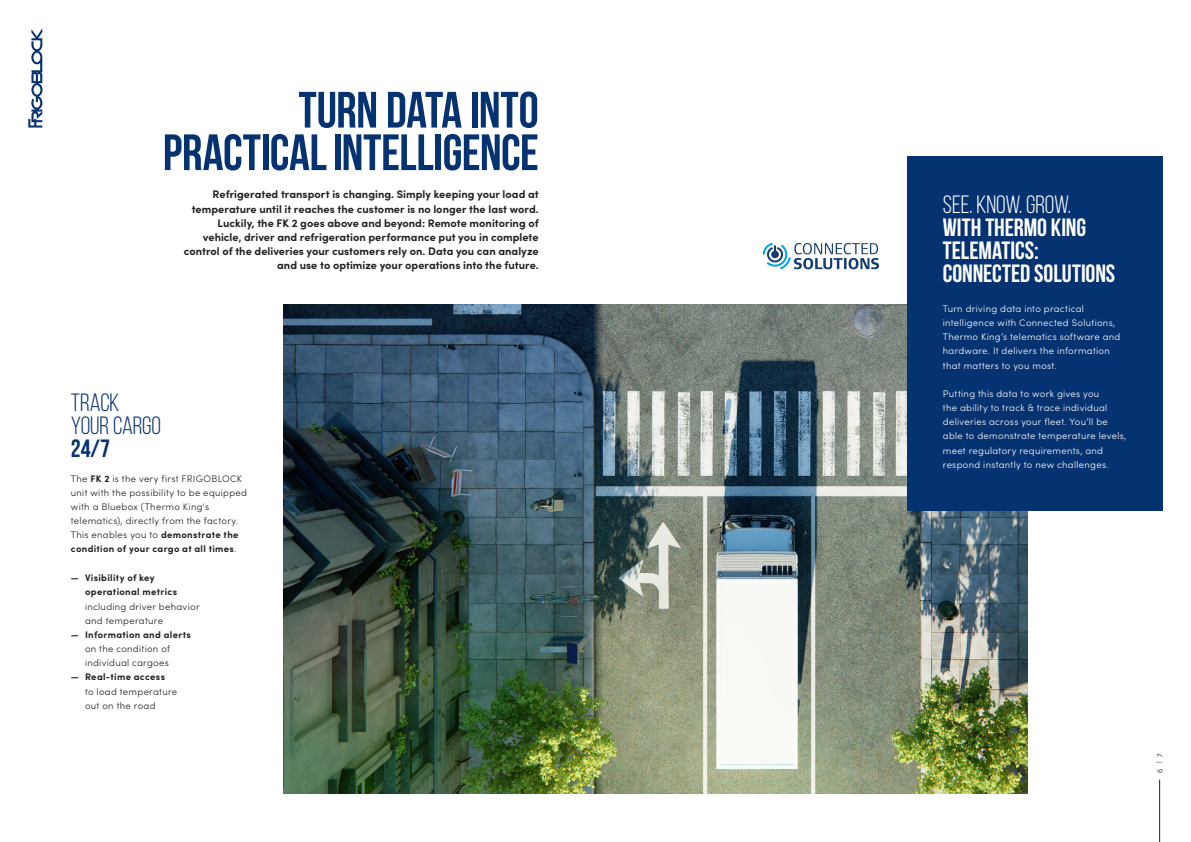
<style>
.page{position:relative;width:1191px;height:842px;background:#fff}
.page>*{position:absolute;margin:0;border:0;box-sizing:border-box;transform-origin:0 0}
.FB_Technical_Titel{font:700 51px/42.5px "Bebas Neue";letter-spacing:-.01em;color:#053271;text-align:right}
.FB_Technical_Titel-2{font:700 25px/23px "Bebas Neue";letter-spacing:-.005em;color:#fff}
.FB_Technical_Titel-3{font:25px/23px "Bebas Neue";letter-spacing:-.005em;color:#053271}
.FB_Body_Light{font:700 11px/14.2px "Sofia Pro";color:#231f20;text-align:right}
.FB_Body_Light-2{font:300 9.5px/14.2px "Sofia Pro";letter-spacing:.03em;color:#fff}
.FB_Technical_Titel-4{font:300 9.5px/14px "Sofia Pro";letter-spacing:.035em;color:#231f20}
.FB_Body_Light-3{font:300 9.5px/14.2px "Sofia Pro";letter-spacing:.03em;color:#231f20}
.FB_Body_medium{font:300 7.5px "Sofia Pro";color:#231f20}
.s1{font-weight:700}
.s2{font-weight:400}
</style>
<div class="page">
<hr style="left:1159px;top:780px;width:1px;height:62px;background:#231f20">
<img style="left:283px;top:305px;width:745px;height:489px">
<div style="left:907px;top:156px;width:255px;height:354px;background:#053271"></div>
<svg style="left:28px;top:28px;width:15px;height:100px"></svg>
<svg style="left:763px;top:243px;width:116px;height:26px"></svg>
<p class="FB_Technical_Titel" style="left:163px;top:88px;width:377px">TURN DATA INTO<br>PRACTICAL INTELLIGENCE</p>
<p class="FB_Body_Light" style="left:184px;top:187px;width:356px">Refrigerated transport is changing. Simply keeping your load at temperature until it reaches the customer is no longer the last word.<br>Luckily, the FK 2 goes above and beyond: Remote monitoring of vehicle, driver and refrigeration performance put you in complete control of the deliveries your customers rely on. Data you can analyze and use to optimize your operations into the future.</p>
<p class="FB_Technical_Titel-3" style="left:71px;top:391px;width:92px">TRACK<br>YOUR CARGO<br><span class="s1">24/7</span></p>
<p class="FB_Technical_Titel-4" style="left:71px;top:471px;width:178px">The <span class="s1">FK 2</span> is the very first FRIGOBLOCK unit with the possibility to be equipped with a Bluebox (Thermo King's telematics), directly from the factory.<br>This enables you to <span class="s1">demonstrate the condition of your cargo at all times</span>.</p>
<p class="FB_Body_Light-3" style="left:85px;top:570px;width:116px;text-indent:-14px"><span class="s1">— Visibility of key operational metrics </span>including driver behavior and temperature</p>
<p class="FB_Body_Light-3" style="left:85px;top:627px;width:107px;text-indent:-14px"><span class="s1">— Information and alerts </span>on the condition of individual cargoes</p>
<p class="FB_Body_Light-3" style="left:85px;top:669px;width:94px;text-indent:-14px"><span class="s1">— Real-time access<br></span>to load temperature out on the road</p>
<p class="FB_Technical_Titel-2" style="left:943px;top:192px;width:174px"><span class="s2">SEE. KNOW. GROW.<br></span>WITH THERMO KING<br>TELEMATICS:<br>CONNECTED SOLUTIONS</p>
<p class="FB_Body_Light-2" style="left:943px;top:301px;width:179px">Turn driving data into practical intelligence with Connected Solutions, Thermo King’s telematics software and hardware. It delivers the information that matters to you most.</p>
<p class="FB_Body_Light-2" style="left:943px;top:386px;width:185px">Putting this data to work gives you<br>the ability to track &amp; trace individual deliveries across your fleet. You’ll be able to demonstrate temperature levels, meet regulatory requirements, and respond instantly to new challenges.</p>
<p class="FB_Body_medium" style="left:1154px;top:772px;width:21px;rotate:-90deg">6|7</p>
</div>
